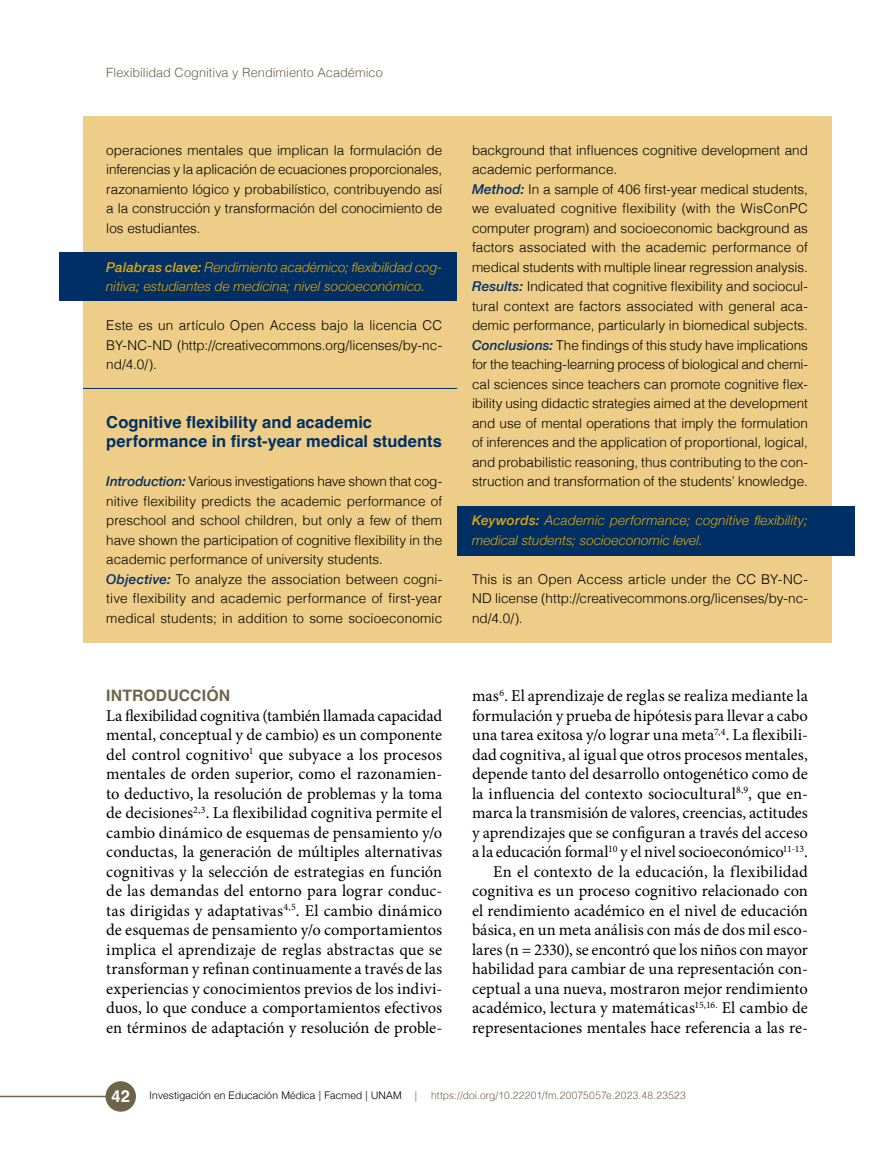
<style>
.page{position:relative;width:893px;height:1149px;background:#fff}
.page>*{position:absolute;margin:0;border:0;box-sizing:border-box;transform-origin:0 0}
.t1{font:16.5px/19.5px "Minion Pro";color:#000;text-align:justify}
.t2{font:700 16.5px/19.5px "Helvetica";color:#002f65}
.t3{font:700 15.75px "Helvetica";letter-spacing:.01em;color:#6d644b}
.t4{font:300 13.5px/19.5px "Helvetica";color:#000;text-align:justify}
.t5{font:italic 300 13.5px/19.5px "Helvetica Neue";letter-spacing:.01em;color:#dca70f}
.t6{font:300 12.75px "Helvetica";color:#6d644b}
.t7{font:300 10.5px "Helvetica";letter-spacing:.02em;color:#6d644b}
.t8{font:300 10.5px "Helvetica Neue";letter-spacing:.02em;color:#000}
.s1{font-weight:500}
.s2{font-family:"Helvetica Neue";font-weight:500;font-style:italic;color:#002f65}
.s3{font-family:"Helvetica";font-weight:700;font-size:16.5px;color:#fff}
</style>
<div class="page">
<svg style="left:106px;top:1080px;width:30px;height:31px"></svg>
<div style="left:106px;top:1081px;width:29px;height:29px;background:#6d644b;border-radius:50%"></div>
<hr style="left:0;top:1095px;width:107px;height:1px;background:#6d644b">
<div style="left:83px;top:115px;width:748px;height:527px;background:#edcd87"></div>
<div style="left:457px;top:505px;width:397px;height:50px;background:#002f65"></div>
<hr style="left:83px;top:388px;width:374px;height:1px;background:#002f65">
<div style="left:60px;top:252px;width:397px;height:49px;background:#002f65"></div>
<p class="t6" style="left:106px;top:61px;width:278px">Flexibilidad Cognitiva y Rendimiento Académico</p>
<p class="t4" style="left:106px;top:139px;width:337px">operaciones mentales que implican la formulación de inferencias y la aplicación de ecuaciones proporcionales, razonamiento lógico y probabilístico, contribuyendo así a la construcción y transformación del conocimiento de los estudiantes.</p>
<p class="t5" style="left:106px;top:256px;width:337px"><span class="s1">Palabras clave:</span> Rendimiento académico; flexibilidad cog&shy;nitiva; estudiantes de medicina; nivel socioeconómico.</p>
<p class="t4" style="left:106px;top:314px;width:337px">Este es un artículo Open Access bajo la licencia CC BY-NC-ND (http://creativecommons.org/licenses/by-nc&shy;nd/4.0/).</p>
<p class="t2" style="left:106px;top:414px;width:337px">Cognitive flexibility and academic performance in first-year medical students</p>
<p class="t4" style="left:106px;top:471px;width:337px;text-align:left"><span class="s2">Introduction:</span> Various investigations have shown that cog&shy;nitive flexibility predicts the academic performance of preschool and school children, but only a few of them have shown the participation of cognitive flexibility in the academic performance of university students.<br><span class="s2">Objective:</span> To analyze the association between cogni&shy;tive flexibility and academic performance of first-year medical students; in addition to some socioeconomic</p>
<p class="t3" style="left:106px;top:685px;width:125px">INTRODUCCIÓN</p>
<p class="t1" style="left:106px;top:705px;width:337px">La flexibilidad cognitiva (también llamada capacidad mental, conceptual y de cambio) es un componente del control cognitivo<sup>1</sup> que subyace a los procesos mentales de orden superior, como el razonamien&shy;to deductivo, la resolución de problemas y la toma de decisiones<sup>2,3</sup>. La flexibilidad cognitiva permite el cambio dinámico de esquemas de pensamiento y/o conductas, la generación de múltiples alternativas cognitivas y la selección de estrategias en función de las demandas del entorno para lograr conduc&shy;tas dirigidas y adaptativas<sup>4,5</sup>. El cambio dinámico de esquemas de pensamiento y/o comportamientos implica el aprendizaje de reglas abstractas que se transforman y refinan continuamente a través de las experiencias y conocimientos previos de los indivi&shy;duos, lo que conduce a comportamientos efectivos en términos de adaptación y resolución de proble-</p>
<p class="t4" style="left:472px;top:139px;width:337px;text-align:left">background that influences cognitive development and academic performance.<br><span class="s2">Method:</span> In a sample of 406 first-year medical students, we evaluated cognitive flexibility (with the WisConPC computer program) and socioeconomic background as factors associated with the academic performance of medical students with multiple linear regression analysis.<br><span class="s2">Results:</span> Indicated that cognitive flexibility and sociocul&shy;tural context are factors associated with general aca&shy;demic performance, particularly in biomedical subjects.<br><span class="s2">Conclusions:</span> The findings of this study have implications for the teaching-learning process of biological and chemi&shy;cal sciences since teachers can promote cognitive flex&shy;ibility using didactic strategies aimed at the development and use of mental operations that imply the formulation of inferences and the application of proportional, logical, and probabilistic reasoning, thus contributing to the con&shy;struction and transformation of the students’ knowledge.</p>
<p class="t5" style="left:472px;top:509px;width:337px"><span class="s1">Keywords:</span> Academic performance; cognitive flexibility; medical students; socioeconomic level.</p>
<p class="t4" style="left:472px;top:568px;width:337px">This is an Open Access article under the CC BY-NC-ND license (http://creativecommons.org/licenses/by-nc&shy;nd/4.0/).</p>
<p class="t1" style="left:472px;top:686px;width:337px;text-align:right">mas<sup>6</sup>. El aprendizaje de reglas se realiza mediante la formulación y prueba de hipótesis para llevar a cabo una tarea exitosa y/o lograr una meta<sup>7,4</sup>. La flexibili&shy;dad cognitiva, al igual que otros procesos mentales, depende tanto del desarrollo ontogenético como de la influencia del contexto sociocultural<sup>8,9</sup>, que en&shy;marca la transmisión de valores, creencias, actitudes y aprendizajes que se configuran a través del acceso a la educación formal<sup>10</sup> y el nivel socioeconómico<sup>11-13</sup>.<br>En el contexto de la educación, la flexibilidad cognitiva es un proceso cognitivo relacionado con el rendimiento académico en el nivel de educación básica, en un meta análisis con más de dos mil esco&shy;lares (n = 2330), se encontró que los niños con mayor habilidad para cambiar de una representación con&shy;ceptual a una nueva, mostraron mejor rendimiento académico, lectura y matemáticas<sup>15,16.</sup> El cambio de representaciones mentales hace referencia a las re-</p>
<p class="t8" style="left:112px;top:1086px;width:292px"><span class="s3">42</span> Investigación en Educación Médica | Facmed | UNAM</p>
<p class="t7" style="left:415px;top:1085px;width:4px">|</p>
<p class="t7" style="left:431px;top:1085px;width:256px">https://doi.org/10.22201/fm.20075057e.2023.48.23523</p>
</div>
